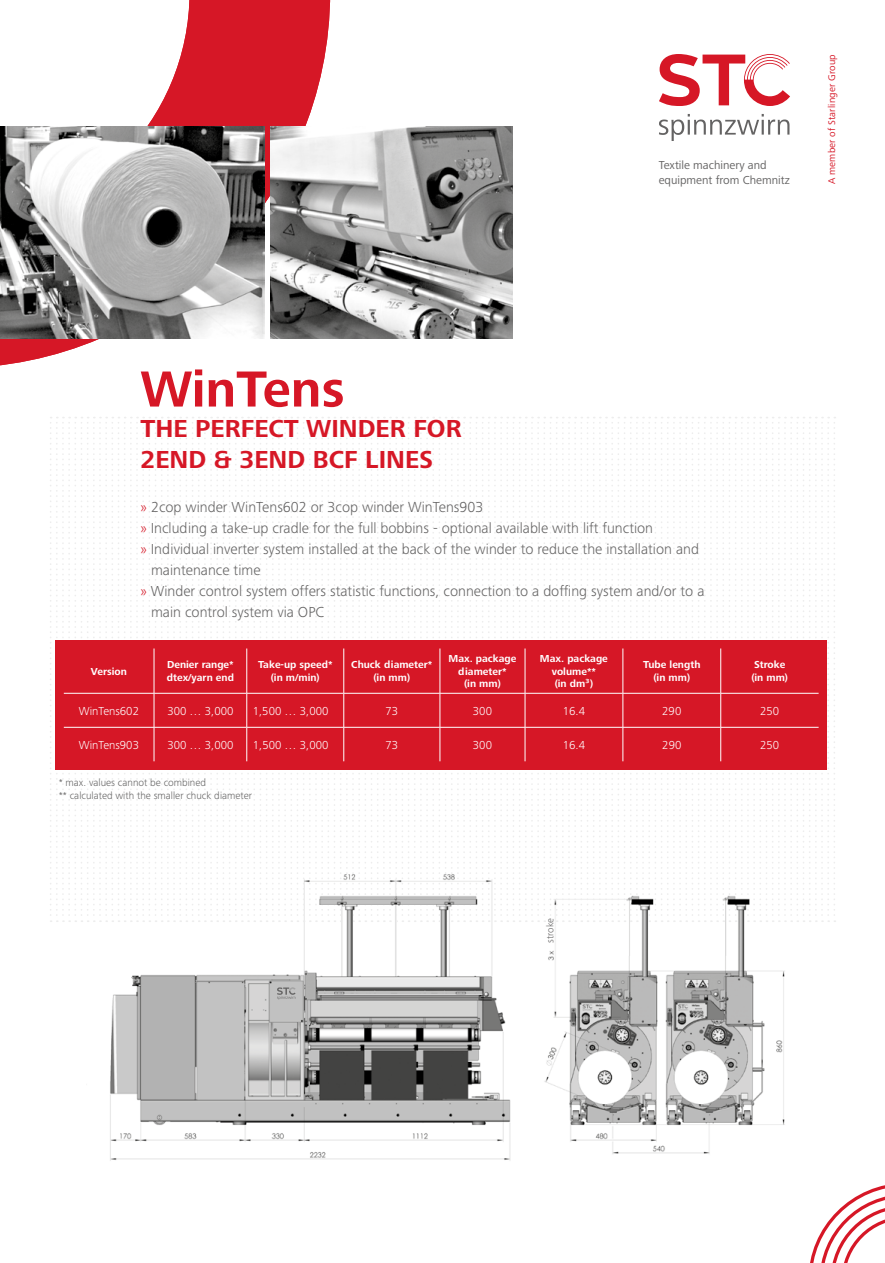
<style>
.page{position:relative;width:885px;height:1263px;background:#fff}
.page>*{position:absolute;margin:0;border:0;box-sizing:border-box;transform-origin:0 0}
.t1{font:700 52.5px "Frutiger Next Pro";color:#d61726}
.t2{font:700 25.5px/30.6px "Frutiger Next Pro";color:#d61726}
.t3{font:300 15px "Frutiger Next Pro";color:#646363}
.t4{font:300 12px "Frutiger Next Pro";color:#fff}
.t5{font:12px/15.1px "Frutiger Next Pro";color:#646363}
.t6{font:700 10.5px/12.6px "Frutiger Next Pro";color:#fff;text-align:center}
.t7{font:300 10.5px/12.6px "Frutiger Next Pro";color:#646363}
.t8{font:300 10.05px "Frutiger Next Pro";color:#646363}
.t9{font:9.9px "Frutiger Next Pro";letter-spacing:.015em;color:#d61726}
.s1{color:#d61726}
</style>
<div class="page">
<svg style="left:810px;top:1185px;width:74px;height:78px"></svg>
<svg style="left:50px;top:417px;width:785px;height:505px"></svg>
<svg style="left:0;top:0;width:330px;height:366px"></svg>
<img style="left:0;top:127px;width:264px;height:211px">
<img style="left:270px;top:127px;width:242px;height:211px">
<svg style="left:659px;top:114px;width:130px;height:27px"></svg>
<svg style="left:659px;top:54px;width:131px;height:52px"></svg>
<div style="left:55px;top:640px;width:772px;height:130px;background:#d61726"></div>
<hr style="left:154px;top:648px;width:1px;height:45px;background:#fff">
<hr style="left:246px;top:648px;width:1px;height:45px;background:#fff">
<hr style="left:343px;top:648px;width:1px;height:45px;background:#fff">
<hr style="left:439px;top:648px;width:1px;height:45px;background:#fff">
<hr style="left:524px;top:648px;width:1px;height:45px;background:#fff">
<hr style="left:622px;top:648px;width:1px;height:45px;background:#fff">
<hr style="left:720px;top:648px;width:1px;height:45px;background:#fff">
<hr style="left:154px;top:693px;width:1px;height:34px;background:#fff">
<hr style="left:246px;top:693px;width:1px;height:34px;background:#fff">
<hr style="left:343px;top:693px;width:1px;height:34px;background:#fff">
<hr style="left:439px;top:693px;width:1px;height:34px;background:#fff">
<hr style="left:524px;top:693px;width:1px;height:34px;background:#fff">
<hr style="left:622px;top:693px;width:1px;height:34px;background:#fff">
<hr style="left:720px;top:693px;width:1px;height:34px;background:#fff">
<hr style="left:154px;top:727px;width:1px;height:34px;background:#fff">
<hr style="left:246px;top:727px;width:1px;height:34px;background:#fff">
<hr style="left:343px;top:727px;width:1px;height:34px;background:#fff">
<hr style="left:439px;top:727px;width:1px;height:34px;background:#fff">
<hr style="left:524px;top:727px;width:1px;height:34px;background:#fff">
<hr style="left:622px;top:727px;width:1px;height:34px;background:#fff">
<hr style="left:720px;top:727px;width:1px;height:34px;background:#fff">
<hr style="left:64px;top:693px;width:90px;height:1px;background:#fff">
<hr style="left:154px;top:693px;width:93px;height:1px;background:#fff">
<hr style="left:247px;top:693px;width:97px;height:1px;background:#fff">
<hr style="left:344px;top:693px;width:96px;height:1px;background:#fff">
<hr style="left:440px;top:693px;width:85px;height:1px;background:#fff">
<hr style="left:525px;top:693px;width:97px;height:1px;background:#fff">
<hr style="left:622px;top:693px;width:98px;height:1px;background:#fff">
<hr style="left:720px;top:693px;width:98px;height:1px;background:#fff">
<hr style="left:64px;top:727px;width:90px;height:1px;background:#fff">
<hr style="left:154px;top:727px;width:93px;height:1px;background:#fff">
<hr style="left:247px;top:727px;width:97px;height:1px;background:#fff">
<hr style="left:344px;top:727px;width:96px;height:1px;background:#fff">
<hr style="left:440px;top:727px;width:85px;height:1px;background:#fff">
<hr style="left:525px;top:727px;width:97px;height:1px;background:#fff">
<hr style="left:622px;top:727px;width:98px;height:1px;background:#fff">
<hr style="left:720px;top:727px;width:98px;height:1px;background:#fff">
<img style="left:86px;top:855px;width:724px;height:306px">
<svg style="left:277px;top:987px;width:18px;height:13px"></svg>
<p class="t5" style="left:658px;top:157px;width:132px">Textile machinery and equipment from Chemnitz</p>
<p class="t9" style="left:826px;top:184px;width:131px;rotate:-90deg">A member of Starlinger Group</p>
<h1 class="t1" style="left:140px;top:359px;width:206px">WinTens</h1>
<h2 class="t2" style="left:140px;top:413px;width:323px">THE PERFECT WINDER FOR<br>2END &amp; 3END BCF LINES</h2>
<p class="t3" style="left:140px;top:499px;width:344px"><span class="s1">»</span> 2cop winder WinTens602 or 3cop winder WinTens903</p>
<p class="t3" style="left:140px;top:520px;width:514px"><span class="s1">»</span> Including a take-up cradle for the full bobbins - optional available with lift function</p>
<p class="t3" style="left:140px;top:541px;width:560px"><span class="s1">»</span> Individual inverter system installed at the back of the winder to reduce the installation and</p>
<p class="t3" style="left:151px;top:562px;width:111px">maintenance time</p>
<p class="t3" style="left:140px;top:583px;width:565px"><span class="s1">»</span> Winder control system offers statistic functions, connection to a doffing system and/or to a</p>
<p class="t3" style="left:151px;top:604px;width:175px">main control system via OPC</p>
<p class="t6" style="left:91px;top:665px;width:37px">Version</p>
<p class="t6" style="left:167px;top:659px;width:69px;text-align:left">Denier range* dtex/yarn end</p>
<p class="t6" style="left:258px;top:659px;width:76px">Take-up speed* (in m/min)</p>
<p class="t6" style="left:351px;top:659px;width:83px">Chuck diameter* (in mm)</p>
<p class="t6" style="left:448px;top:652px;width:69px">Max. package diameter*<br>(in mm)</p>
<p class="t6" style="left:540px;top:652px;width:69px">Max. package volume**<br>(in dm³)</p>
<p class="t6" style="left:643px;top:659px;width:59px">Tube length (in mm)</p>
<p class="t6" style="left:751px;top:659px;width:38px;text-align:left">Stroke (in mm)</p>
<p class="t4" style="left:79px;top:704px;width:62px">WinTens602</p>
<p class="t4" style="left:167px;top:704px;width:68px">300 … 3,000</p>
<p class="t4" style="left:253px;top:704px;width:77px">1,500 … 3,000</p>
<p class="t4" style="left:385px;top:704px;width:14px">73</p>
<p class="t4" style="left:473px;top:704px;width:21px">300</p>
<p class="t4" style="left:562px;top:704px;width:24px">16.4</p>
<p class="t4" style="left:662px;top:704px;width:21px">290</p>
<p class="t4" style="left:760px;top:704px;width:21px">250</p>
<p class="t4" style="left:79px;top:738px;width:62px">WinTens903</p>
<p class="t4" style="left:167px;top:738px;width:68px">300 … 3,000</p>
<p class="t4" style="left:253px;top:738px;width:77px">1,500 … 3,000</p>
<p class="t4" style="left:385px;top:738px;width:14px">73</p>
<p class="t4" style="left:473px;top:738px;width:21px">300</p>
<p class="t4" style="left:562px;top:738px;width:24px">16.4</p>
<p class="t4" style="left:662px;top:738px;width:21px">290</p>
<p class="t4" style="left:760px;top:738px;width:21px">250</p>
<p class="t7" style="left:59px;top:776px;width:195px">* max. values cannot be combined<br>** calculated with the smaller chuck diameter</p>
<p class="t8" style="left:544px;top:943px;width:26px;rotate:-90deg">stroke</p>
</div>
